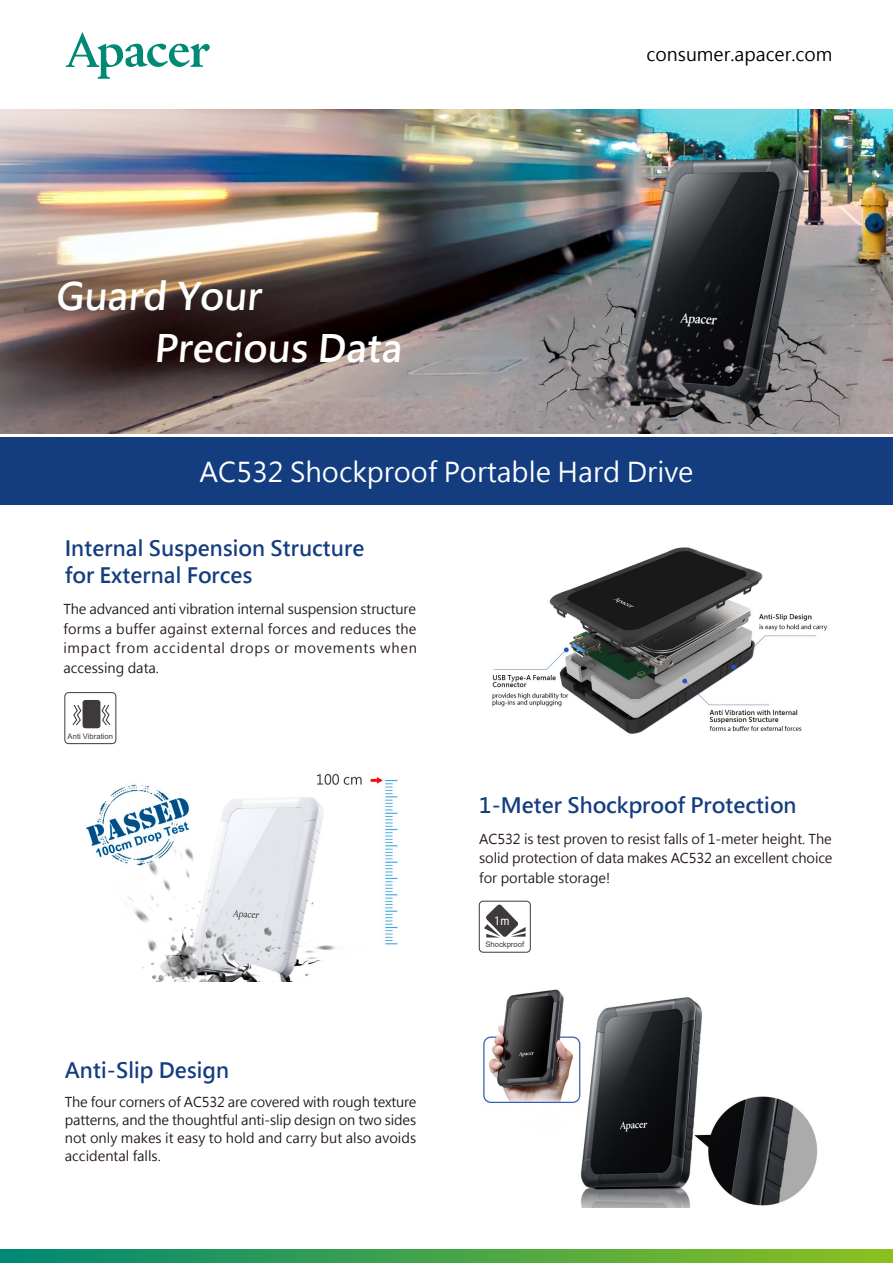
<style>
.page{position:relative;width:893px;height:1263px;background:#fff}
.page>*{position:absolute;margin:0;border:0;box-sizing:border-box;transform-origin:0 0}
.t1{font:700 37.35px/51.6px "Microsoft Jheng Hei";color:#fff}
.t2{font:27px "Microsoft Jheng Hei";color:#fff}
.t3{font:700 21px/27px "Microsoft Jheng Hei";color:#143d7f}
.t4{font:18px "Microsoft Jheng Hei";color:#000}
.t5{font:13.5px/19.5px "Microsoft Jheng Hei";color:#231815;text-align:justify}
.t6{font:11.4px "Neo Sans";color:#fff}
.t7{font:7.65px "Arial";color:#3e3a39}
</style>
<div class="page">
<div style="left:0;top:437px;width:893px;height:68px;background:#143d7f"></div>
<svg style="left:66px;top:32px;width:144px;height:47px"></svg>
<svg style="left:0;top:1249px;width:893px;height:14px;background:#45a449"></svg>
<img style="left:0;top:109px;width:893px;height:325px">
<img style="left:492px;top:547px;width:335px;height:187px">
<img style="left:86px;top:773px;width:312px;height:209px">
<img style="left:483px;top:989px;width:335px;height:218px">
<div style="left:64px;top:692px;width:52px;height:52px;border:1px solid #3e3a39;border-radius:4px"></div>
<svg style="left:101px;top:704px;width:10px;height:22px"></svg>
<svg style="left:72px;top:704px;width:10px;height:22px"></svg>
<div style="left:83px;top:700px;width:17px;height:28px;background:#3e3a39;border-radius:3px"></div>
<div style="left:479px;top:901px;width:52px;height:52px;border:1px solid #3e3a39;border-radius:4px"></div>
<svg style="left:484px;top:904px;width:42px;height:33px"></svg>
<h1 class="t1" style="left:154px;top:271px;width:254px;text-indent:-98px">Guard Your<br>Precious Data</h1>
<h3 class="t4" style="left:646px;top:43px;width:188px">consumer.apacer.com</h3>
<h2 class="t2" style="left:200px;top:456px;width:495px">AC532 Shockproof Portable Hard Drive</h2>
<h3 class="t3" style="left:65px;top:534px;width:301px">Internal Suspension Structure for External Forces</h3>
<p class="t5" style="left:63px;top:600px;width:355px">The advanced anti vibration internal suspension structure forms a buffer against external forces and reduces the impact from accidental drops or movements when accessing data.</p>
<p class="t7" style="left:68px;top:731px;width:47px">Anti Vibration</p>
<h3 class="t3" style="left:65px;top:1056px;width:166px">Anti-Slip Design</h3>
<p class="t5" style="left:65px;top:1093px;width:353px;line-height:18px">The four corners of AC532 are covered with rough texture patterns, and the thoughtful anti-slip design on two sides not only makes it easy to hold and carry but also avoids accidental falls.</p>
<h3 class="t3" style="left:479px;top:791px;width:319px">1-Meter Shockproof Protection</h3>
<p class="t5" style="left:479px;top:829px;width:355px">AC532 is test proven to resist falls of 1-meter height. The solid protection of data makes AC532 an excellent choice for portable storage!</p>
<p class="t6" style="left:494px;top:915px;width:17px">1m</p>
<p class="t7" style="left:485px;top:939px;width:40px">Shockproof</p>
</div>
